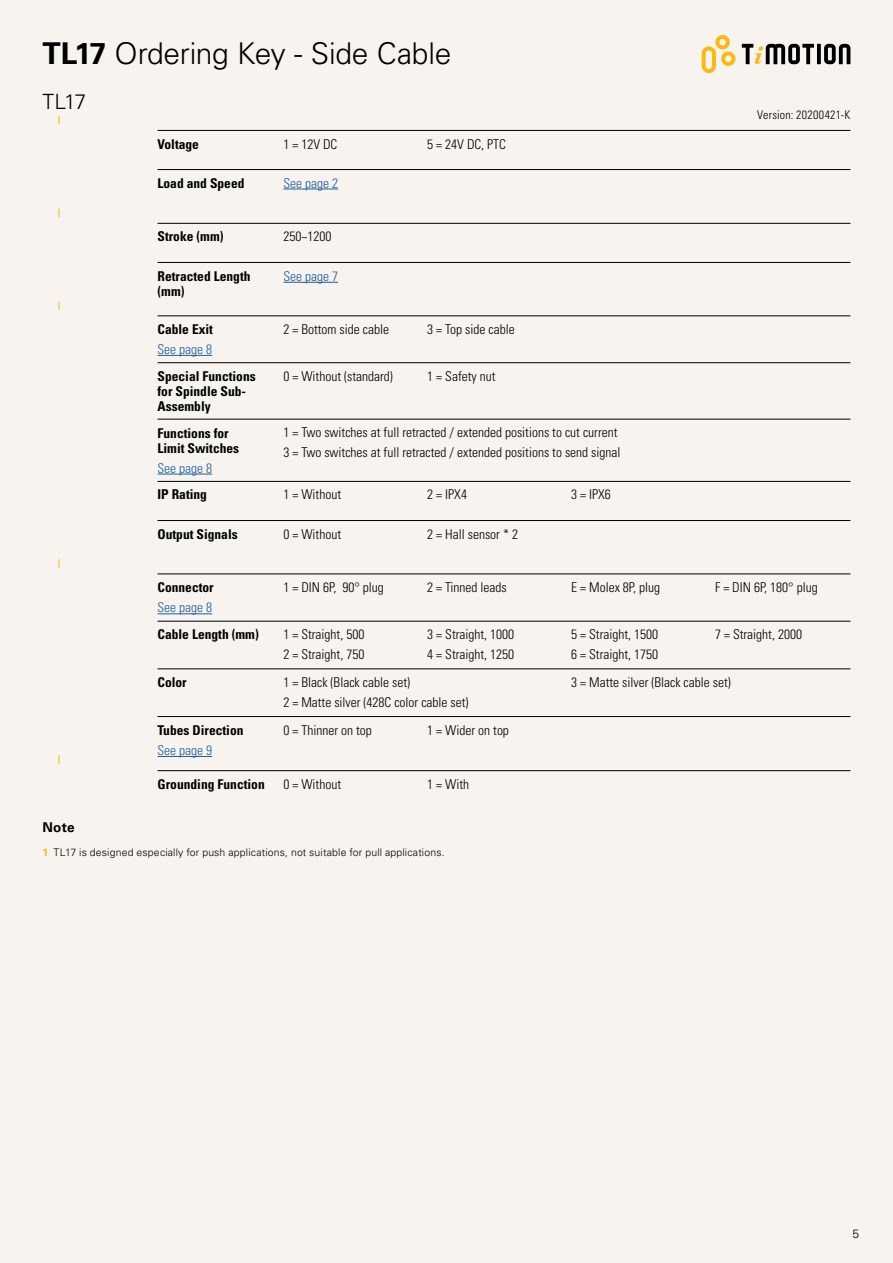
<style>
.page{position:relative;width:893px;height:1263px;background:#f7f3ef}
.page>*{position:absolute;margin:0;border:0;box-sizing:border-box;transform-origin:0 0}
.t1{font:300 30px "Univers LT Std";letter-spacing:-.01em;color:#000}
.t2{font:300 21px "Univers LT Std";color:#000}
.t3{font:300 condensed 13.5px/20.1px "Univers LT Std";color:#000}
.t4{font:700 condensed 13.5px/15px "Univers LT Std";color:#000}
.t5{font:300 condensed 13.5px "Univers LT Std";color:#205d9e}
.t6{font:700 13.5px "Univers LT Std";color:#000}
.t7{font:300 condensed 12px "Univers LT Std";letter-spacing:.015em;color:#000}
.t8{font:300 12px "Univers LT Std";color:#000}
.t9{font:300 10.5px "Univers LT Std";letter-spacing:.015em;color:#000}
.s1{font-weight:700}
.s2{font-weight:700;color:#fdb812}
</style>
<div class="page">
<svg style="left:702px;top:35px;width:33px;height:38px"></svg>
<svg style="left:817px;top:44px;width:4px;height:20px"></svg>
<svg style="left:824px;top:44px;width:26px;height:20px"></svg>
<svg style="left:742px;top:44px;width:72px;height:20px"></svg>
<hr style="left:158px;top:169px;width:692px;height:1px;background:#000">
<hr style="left:158px;top:130px;width:692px;height:1px;background:#000">
<hr style="left:158px;top:621px;width:692px;height:1px;background:#000">
<hr style="left:158px;top:520px;width:692px;height:1px;background:#000">
<hr style="left:158px;top:481px;width:692px;height:1px;background:#000">
<hr style="left:158px;top:574px;width:692px;height:1px;background:#000">
<hr style="left:158px;top:669px;width:692px;height:1px;background:#000">
<hr style="left:158px;top:716px;width:692px;height:1px;background:#000">
<hr style="left:158px;top:223px;width:692px;height:1px;background:#000">
<hr style="left:158px;top:262px;width:692px;height:1px;background:#000">
<hr style="left:158px;top:419px;width:692px;height:1px;background:#000">
<hr style="left:283px;top:189px;width:55px;height:1px;background:#205d9e">
<hr style="left:158px;top:355px;width:54px;height:1px;background:#205d9e">
<hr style="left:158px;top:316px;width:692px;height:1px;background:#000">
<hr style="left:158px;top:362px;width:692px;height:1px;background:#000">
<hr style="left:158px;top:770px;width:692px;height:1px;background:#000">
<hr style="left:283px;top:282px;width:55px;height:1px;background:#205d9e">
<hr style="left:158px;top:613px;width:54px;height:1px;background:#205d9e">
<hr style="left:158px;top:756px;width:54px;height:1px;background:#205d9e">
<hr style="left:158px;top:474px;width:54px;height:1px;background:#205d9e">
<h1 class="t1" style="left:43px;top:36px;width:410px"><span class="s1">TL17</span> Ordering Key - Side Cable</h1>
<h2 class="t2" style="left:43px;top:89px;width:45px">TL17</h2>
<p class="t4" style="left:158px;top:136px;width:43px">Voltage</p>
<p class="t3" style="left:283px;top:134px;width:55px">1 = 12V DC</p>
<p class="t3" style="left:427px;top:134px;width:80px">5 = 24V DC, PTC</p>
<p class="t4" style="left:158px;top:175px;width:88px">Load and Speed</p>
<p class="t5" style="left:283px;top:175px;width:56px">See page 2</p>
<p class="t4" style="left:158px;top:229px;width:68px">Stroke (mm)</p>
<p class="t4" style="left:158px;top:268px;width:95px">Retracted Length (mm)</p>
<p class="t3" style="left:283px;top:227px;width:49px">250~1200</p>
<p class="t5" style="left:283px;top:268px;width:56px">See page 7</p>
<p class="t4" style="left:158px;top:322px;width:57px">Cable Exit</p>
<p class="t5" style="left:158px;top:341px;width:56px">See page 8</p>
<p class="t4" style="left:158px;top:368px;width:100px">Special Functions for Spindle Sub-<br>Assembly</p>
<p class="t3" style="left:283px;top:319px;width:107px">2 = Bottom side cable</p>
<p class="t3" style="left:427px;top:319px;width:89px">3 = Top side cable</p>
<p class="t3" style="left:283px;top:366px;width:111px">0 = Without (standard)</p>
<p class="t3" style="left:427px;top:366px;width:70px">1 = Safety nut</p>
<p class="t4" style="left:158px;top:425px;width:83px">Functions for<br>Limit Switches</p>
<p class="t5" style="left:158px;top:460px;width:56px">See page 8</p>
<p class="t3" style="left:283px;top:422px;width:339px">1 = Two switches at full retracted / extended positions to cut current<br>3 = Two switches at full retracted / extended positions to send signal</p>
<p class="t4" style="left:158px;top:487px;width:51px">IP Rating</p>
<p class="t3" style="left:283px;top:485px;width:59px">1 = Without</p>
<p class="t3" style="left:427px;top:485px;width:41px">2 = IPX4</p>
<p class="t3" style="left:571px;top:485px;width:41px">3 = IPX6</p>
<p class="t4" style="left:158px;top:526px;width:82px">Output Signals</p>
<p class="t3" style="left:283px;top:524px;width:59px">0 = Without</p>
<p class="t3" style="left:427px;top:524px;width:92px">2 = Hall sensor * 2</p>
<p class="t7" style="left:757px;top:108px;width:95px">Version: 20200421-K</p>
<p class="t4" style="left:158px;top:580px;width:58px">Connector</p>
<p class="t5" style="left:158px;top:600px;width:56px">See page 8</p>
<p class="t3" style="left:283px;top:577px;width:102px">1 = DIN 6P, 90° plug</p>
<p class="t3" style="left:427px;top:577px;width:81px">2 = Tinned leads</p>
<p class="t3" style="left:571px;top:577px;width:90px">E = Molex 8P, plug</p>
<p class="t3" style="left:715px;top:577px;width:104px">F = DIN 6P, 180° plug</p>
<p class="t4" style="left:158px;top:627px;width:103px">Cable Length (mm)</p>
<p class="t3" style="left:283px;top:624px;width:82px">1 = Straight, 500<br>2 = Straight, 750</p>
<p class="t3" style="left:427px;top:624px;width:88px">3 = Straight, 1000<br>4 = Straight, 1250</p>
<p class="t3" style="left:571px;top:624px;width:88px">5 = Straight, 1500<br>6 = Straight, 1750</p>
<p class="t3" style="left:715px;top:624px;width:88px">7 = Straight, 2000</p>
<p class="t4" style="left:158px;top:675px;width:31px">Color</p>
<p class="t4" style="left:158px;top:723px;width:87px">Tubes Direction</p>
<p class="t5" style="left:158px;top:742px;width:56px">See page 9</p>
<p class="t3" style="left:283px;top:672px;width:187px">1 = Black (Black cable set)<br>2 = Matte silver (428C color cable set)</p>
<p class="t3" style="left:571px;top:672px;width:161px">3 = Matte silver (Black cable set)</p>
<p class="t3" style="left:283px;top:720px;width:90px">0 = Thinner on top</p>
<p class="t3" style="left:427px;top:720px;width:83px">1 = Wider on top</p>
<p class="t4" style="left:158px;top:776px;width:109px">Grounding Function</p>
<p class="t3" style="left:283px;top:774px;width:59px">0 = Without</p>
<p class="t3" style="left:427px;top:774px;width:43px">1 = With</p>
<p class="t6" style="left:43px;top:819px;width:34px">Note</p>
<p class="t9" style="left:43px;top:845px;width:404px"><span class="s2">1</span> TL17 is designed especially for push applications, not suitable for pull applications.</p>
<p class="t8" style="left:852px;top:1226px;width:8px">5</p>
</div>
